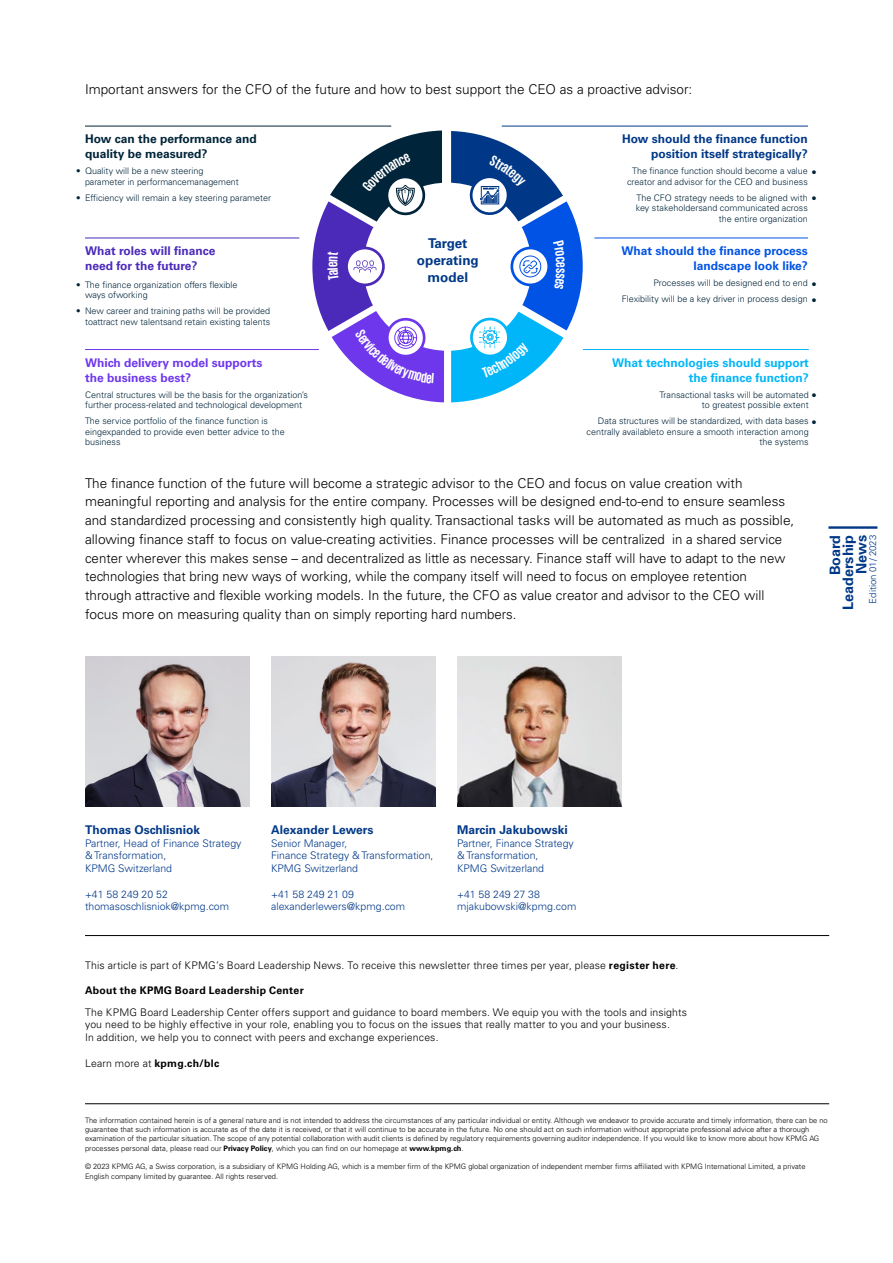
<style>
.page{position:relative;width:893px;height:1263px;background:#fff}
.page>*{position:absolute;margin:0;border:0;box-sizing:border-box;transform-origin:0 0}
.t1{font:700 14.4px/13.2px "Univers LT Std";color:#003887;text-align:right}
.t2{font:300 13.5px/18.8px "Univers LT Std";color:#000}
.t3{font:700 13.5px/17.2px "Univers LT Std";color:#003887;text-align:center}
.t4{font:700 12px/15px "Univers LT Std";color:#003887;text-align:right}
.t5{font:700 12px/15px "Univers LT Std";color:#00b6f8;text-align:right}
.t6{font:700 12px/15px "Univers LT Std";color:#0053e4;text-align:right}
.t7{font:700 12px/15px "Univers LT Std";color:#6e37ec}
.t8{font:700 12px/15px "Univers LT Std";color:#002439}
.t9{font:700 12px/15px "Univers LT Std";color:#4b2ab9}
.t10{font:300 10.5px/12.8px "Univers LT Std";letter-spacing:.015em;color:#000}
.t11{font:300 10.5px/12.8px "Univers LT Std";color:#003887}
.t12{font:700 10.5px "Univers LT Std";letter-spacing:.025em;color:#000}
.t13{font:300 10.5px "Univers LT Std";color:#002439}
.t14{font:300 9.6px "Univers LT Std";color:#003887}
.t15{font:300 9px/10.5px "Univers LT Std";color:#002439}
.t16{font:300 7.5px/9.3px "Univers LT Std";color:#000}
.s1{font-weight:700}
</style>
<div class="page">
<img style="left:85px;top:656px;width:165px;height:150px">
<img style="left:271px;top:656px;width:165px;height:150px">
<img style="left:457px;top:656px;width:165px;height:150px">
<hr style="left:85px;top:1103px;width:744px;height:1px;background:#000">
<hr style="left:85px;top:935px;width:744px;height:1px;background:#000">
<hr style="left:85px;top:126px;width:306px;height:1px;background:#002439">
<hr style="left:502px;top:126px;width:306px;height:1px;background:#003887">
<hr style="left:85px;top:238px;width:214px;height:1px;background:#4b2ab9">
<hr style="left:594px;top:238px;width:214px;height:1px;background:#0053e4">
<hr style="left:85px;top:349px;width:234px;height:1px;background:#6e37ec">
<hr style="left:583px;top:349px;width:226px;height:1px;background:#00b6f8">
<hr style="left:828px;top:526px;width:49px;height:3px;background:#003887">
<svg style="left:312px;top:130px;width:132px;height:272px"></svg>
<svg style="left:451px;top:131px;width:132px;height:271px"></svg>
<h2 class="t2" style="left:85px;top:80px;width:609px">Important answers for the CFO of the future and how to best support the CEO as a proactive advisor:</h2>
<h3 class="t8" style="left:85px;top:132px;width:173px">How can the performance and quality be measured?</h3>
<p class="t15" style="left:85px;top:166px;width:155px">Quality will be a new steering parameter in performancemanagement</p>
<p class="t15" style="left:85px;top:192px;width:188px">Efficiency will remain a key steering parameter</p>
<p class="t15" style="left:76px;top:166px;width:6px">•</p>
<p class="t15" style="left:76px;top:192px;width:6px">•</p>
<h3 class="t9" style="left:85px;top:244px;width:132px">What roles will finance need for the future?</h3>
<p class="t15" style="left:85px;top:279px;width:154px">The finance organization offers flexible ways ofworking</p>
<p class="t15" style="left:85px;top:306px;width:187px">New career and training paths will be provided toattract new talentsand retain existing talents</p>
<p class="t15" style="left:76px;top:279px;width:6px">•</p>
<p class="t15" style="left:76px;top:306px;width:6px">•</p>
<h3 class="t7" style="left:85px;top:355px;width:179px">Which delivery model supports the business best?</h3>
<p class="t15" style="left:85px;top:389px;width:225px">Central structures will be the basis for the organization’s further process-related and technological development</p>
<p class="t15" style="left:85px;top:416px;width:201px">The service portfolio of the finance function is eingexpanded to provide even better advice to the business</p>
<h2 class="t3" style="left:417px;top:235px;width:63px">Target operating model</h2>
<h3 class="t4" style="left:622px;top:132px;width:187px">How should the finance function position itself strategically?</h3>
<p class="t15" style="left:627px;top:166px;width:182px;text-align:center">The finance function should become a value creator and advisor for the CEO and business</p>
<p class="t15" style="left:636px;top:192px;width:174px;text-align:right">The CFO strategy needs to be aligned with key stakeholdersand communicated across the entire organization</p>
<h3 class="t13" style="left:812px;top:166px;width:7px">•</h3>
<h3 class="t13" style="left:812px;top:192px;width:7px">•</h3>
<h3 class="t6" style="left:621px;top:244px;width:188px">What should the finance process landscape look like?</h3>
<p class="t15" style="left:622px;top:275px;width:188px;line-height:15.8px;text-align:right">Processes will be designed end to end<br>Flexibility will be a key driver in process design</p>
<h3 class="t13" style="left:812px;top:277px;width:7px">•</h3>
<h3 class="t13" style="left:812px;top:294px;width:7px">•</h3>
<h3 class="t5" style="left:612px;top:355px;width:198px">What technologies should support the finance function?</h3>
<p class="t15" style="left:660px;top:389px;width:151px;text-align:right">Transactional tasks will be automated to greatest possible extent</p>
<p class="t15" style="left:587px;top:416px;width:224px;text-align:right">Data structures will be standardized, with data bases centrally availableto ensure a smooth interaction among the systems</p>
<h3 class="t13" style="left:812px;top:389px;width:7px">•</h3>
<h3 class="t13" style="left:812px;top:416px;width:7px">•</h3>
<p class="t2" style="left:85px;top:473px;width:711px">The finance function of the future will become a strategic advisor to the CEO and focus on value creation with meaningful reporting and analysis for the entire company. Processes will be designed end-to-end to ensure seamless and standardized processing and consistently high quality. Transactional tasks will be automated as much as possible, allowing finance staff to focus on value-creating activities. Finance processes will be centralized in a shared service center wherever this makes sense – and decentralized as little as necessary. Finance staff will have to adapt to the new technologies that bring new ways of working, while the company itself will need to focus on employee retention through attractive and flexible working models. In the future, the CFO as value creator and advisor to the CEO will focus more on measuring quality than on simply reporting hard numbers.</p>
<h1 class="t1" style="left:828px;top:610px;width:77px;rotate:-90deg">Board<br>Leadership<br>News</h1>
<p class="t14" style="left:867px;top:604px;width:70px;rotate:-90deg">Edition 01/ 2023</p>
<h3 class="t4" style="left:85px;top:822px;width:117px">Thomas Oschlisniok</h3>
<h3 class="t11" style="left:85px;top:836px;width:158px">Partner, Head of Finance Strategy &amp; Transformation,<br>KPMG Switzerland</h3>
<h3 class="t11" style="left:85px;top:887px;width:146px">+41 58 249 20 52 thomasoschlisniok@kpmg.com</h3>
<h3 class="t4" style="left:271px;top:822px;width:104px">Alexander Lewers</h3>
<h3 class="t11" style="left:271px;top:836px;width:164px">Senior Manager,<br>Finance Strategy &amp; Transformation,<br>KPMG Switzerland</h3>
<h3 class="t11" style="left:271px;top:887px;width:136px">+41 58 249 21 09 alexanderlewers@kpmg.com</h3>
<h3 class="t4" style="left:457px;top:822px;width:112px">Marcin Jakubowski</h3>
<h3 class="t11" style="left:457px;top:836px;width:118px">Partner, Finance Strategy &amp; Transformation,<br>KPMG Switzerland</h3>
<h3 class="t11" style="left:457px;top:887px;width:121px">+41 58 249 27 38 mjakubowski@kpmg.com</h3>
<h3 class="t10" style="left:85px;top:959px;width:595px">This article is part of KPMG’s Board Leadership News. To receive this newsletter three times per year, please <span class="s1">register here</span>.</h3>
<h3 class="t12" style="left:85px;top:984px;width:220px">About the KPMG Board Leadership Center</h3>
<p class="t10" style="left:85px;top:1005px;width:603px">The KPMG Board Leadership Center offers support and guidance to board members. We equip you with the tools and insights you need to be highly effective in your role, enabling you to focus on the issues that really matter to you and your business.<br>In addition, we help you to connect with peers and exchange experiences.</p>
<h3 class="t10" style="left:85px;top:1056px;width:136px">Learn more at <span class="s1">kpmg.ch/blc</span></h3>
<p class="t16" style="left:85px;top:1115px;width:744px">The information contained herein is of a general nature and is not intended to address the circumstances of any particular individual or entity. Although we endeavor to provide accurate and timely information, there can be no guarantee that such information is accurate as of the date it is received, or that it will continue to be accurate in the future. No one should act on such information without appropriate professional advice after a thorough examination of the particular situation. The scope of any potential collaboration with audit clients is defined by regulatory requirements governing auditor independence. If you would like to know more about how KPMG AG processes personal data, please read our <span class="s1">Privacy Policy</span>, which you can find on our homepage at <span class="s1">www.kpmg.ch</span>.</p>
<p class="t16" style="left:85px;top:1162px;width:722px">© 2023 KPMG AG, a Swiss corporation, is a subsidiary of KPMG Holding AG, which is a member firm of the KPMG global organization of independent member firms affiliated with KPMG International Limited, a private<br>English company limited by guarantee. All rights reserved.</p>
</div>
